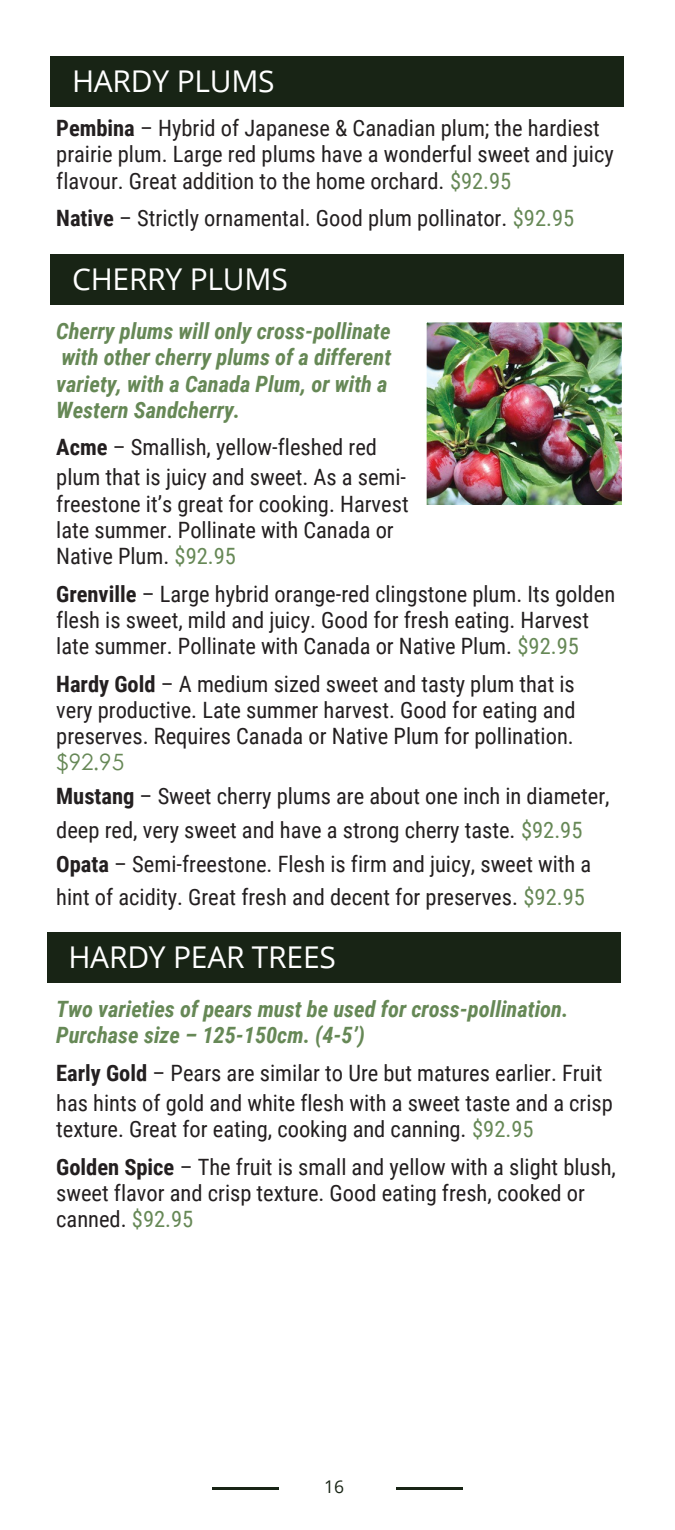
<style>
.page{position:relative;width:675px;height:1530px;background:#fff}
.page>*{position:absolute;margin:0;border:0;box-sizing:border-box;transform-origin:0 0}
.t1{font:30px "Open Sans";letter-spacing:-.01em;color:#fff}
.t2{font:22.5px/26.2px "Roboto Condensed";color:#231f20}
.t3{font:italic 700 22.5px/26.2px "Roboto Condensed";color:#668856}
.t4{font:22.5px "Century Gothic";color:#668856}
.t5{font:17.5px "Open Sans";color:#182415}
.s1{font-weight:700}
.s2{color:#668856}
</style>
<div class="page">
<hr style="left:212px;top:1487px;width:67px;height:2px;background:#182415">
<div style="left:47px;top:932px;width:574px;height:51px;background:#182415"></div>
<div style="left:51px;top:56px;width:573px;height:51px;background:#182415"></div>
<div style="left:51px;top:254px;width:573px;height:51px;background:#182415"></div>
<hr style="left:396px;top:1487px;width:67px;height:2px;background:#182415">
<img style="left:426px;top:322px;width:196px;height:183px">
<p class="t1" style="left:72px;top:60px;width:204px">HARDY PLUMS</p>
<p class="t2" style="left:56px;top:115px;width:559px"><span class="s1">Pembina</span> – Hybrid of Japanese &amp; Canadian plum; the hardiest prairie plum. Large red plums have a wonderful sweet and juicy flavour. Great addition to the home orchard. <span class="s2">$92.95</span></p>
<p class="t2" style="left:56px;top:205px;width:520px"><span class="s1">Native</span> – Strictly ornamental. Good plum pollinator. <span class="s2">$92.95</span></p>
<p class="t1" style="left:72px;top:258px;width:217px">CHERRY PLUMS</p>
<p class="t3" style="left:56px;top:318px;width:336px">Cherry plums will only cross-pollinate</p>
<p class="t3" style="left:61px;top:344px;width:331px">with other cherry plums of a different</p>
<p class="t3" style="left:56px;top:371px;width:333px">variety, with a Canada Plum, or with a</p>
<p class="t3" style="left:56px;top:397px;width:186px">Western Sandcherry.</p>
<p class="t2" style="left:56px;top:434px;width:322px"><span class="s1">Acme</span> – Smallish, yellow-fleshed red</p>
<p class="t2" style="left:56px;top:464px;width:351px">plum that is juicy and sweet. As a semi-</p>
<p class="t2" style="left:56px;top:491px;width:354px">freestone it’s great for cooking. Harvest</p>
<p class="t2" style="left:56px;top:517px;width:339px">late summer. Pollinate with Canada or</p>
<p class="t2" style="left:56px;top:543px;width:181px">Native Plum. <span class="s2">$92.95</span></p>
<p class="t2" style="left:56px;top:581px;width:560px"><span class="s1">Grenville</span> – Large hybrid orange-red clingstone plum. Its golden</p>
<p class="t2" style="left:56px;top:607px;width:534px">flesh is sweet, mild and juicy. Good for fresh eating. Harvest</p>
<p class="t2" style="left:56px;top:633px;width:524px">late summer. Pollinate with Canada or Native Plum. <span class="s2">$92.95</span></p>
<p class="t2" style="left:56px;top:671px;width:520px"><span class="s1">Hardy Gold</span> – A medium sized sweet and tasty plum that is</p>
<p class="t2" style="left:56px;top:697px;width:521px">very productive. Late summer harvest. Good for eating and</p>
<p class="t2" style="left:56px;top:723px;width:519px">preserves. Requires Canada or Native Plum for pollination.</p>
<p class="t4" style="left:56px;top:745px;width:69px">$92.95</p>
<p class="t2" style="left:56px;top:783px;width:555px"><span class="s1">Mustang</span> – Sweet cherry plums are about one inch in diameter,</p>
<p class="t2" style="left:56px;top:817px;width:528px">deep red, very sweet and have a strong cherry taste. <span class="s2">$92.95</span></p>
<p class="t2" style="left:56px;top:851px;width:537px"><span class="s1">Opata</span> – Semi-freestone. Flesh is firm and juicy, sweet with a</p>
<h1 class="t2" style="left:56px;top:884px;width:530px">hint of acidity. Great fresh and decent for preserves. <span class="s2">$92.95</span></h1>
<h1 class="t1" style="left:68px;top:936px;width:269px">HARDY PEAR TREES</h1>
<p class="t3" style="left:56px;top:996px;width:514px">Two varieties of pears must be used for cross-pollination.<br>Purchase size – 125-150cm. (4-5’)</p>
<p class="t2" style="left:56px;top:1060px;width:548px"><span class="s1">Early Gold</span> – Pears are similar to Ure but matures earlier. Fruit</p>
<p class="t2" style="left:56px;top:1090px;width:558px">has hints of gold and white flesh with a sweet taste and a crisp</p>
<p class="t2" style="left:56px;top:1116px;width:479px">texture. Great for eating, cooking and canning. <span class="s2">$92.95</span></p>
<p class="t2" style="left:56px;top:1154px;width:561px"><span class="s1">Golden Spice</span> – The fruit is small and yellow with a slight blush,</p>
<p class="t2" style="left:56px;top:1180px;width:530px">sweet flavor and crisp texture. Good eating fresh, cooked or</p>
<p class="t2" style="left:56px;top:1206px;width:139px">canned. <span class="s2">$92.95</span></p>
<h1 class="t5" style="left:324px;top:1474px;width:21px">16</h1>
</div>
